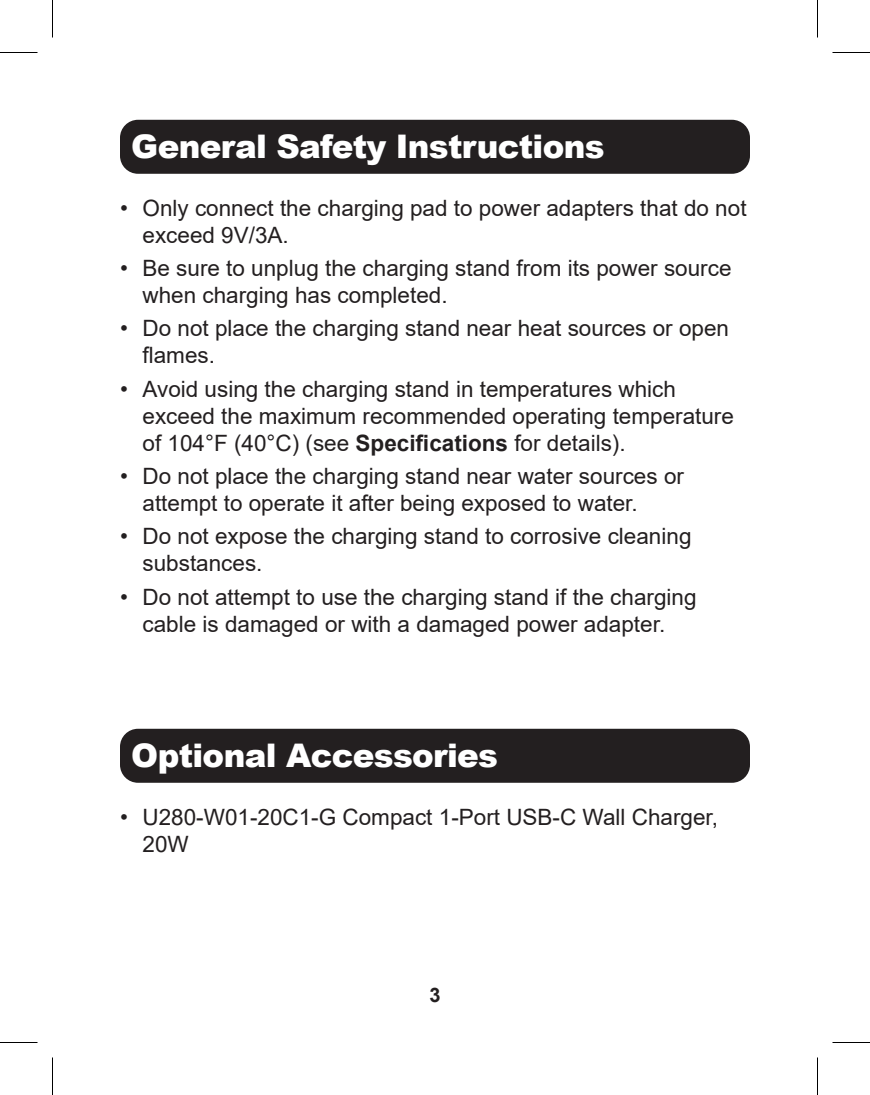
<style>
.page{position:relative;width:870px;height:1095px;background:#fff}
.page>*{position:absolute;margin:0;border:0;box-sizing:border-box;transform-origin:0 0}
.Page_Header_-_Black{font:900 32.5px "Arial";letter-spacing:-.02em;color:#fff}
.t1{font:22.5px/27px "Arial";color:#231f20}
.t2{font:700 20px "Arial";color:#231f20}
.s1{font-weight:700}
</style>
<div class="page">
<div style="left:120px;top:120px;width:630px;height:54px;background:#231f20;border-radius:18px"></div>
<div style="left:120px;top:729px;width:630px;height:54px;background:#231f20;border-radius:18px"></div>
<hr style="left:0;top:52px;width:38px;height:1px;background:#000">
<hr style="left:832px;top:52px;width:38px;height:1px;background:#000">
<hr style="left:0;top:1042px;width:38px;height:1px;background:#000">
<hr style="left:832px;top:1042px;width:38px;height:1px;background:#000">
<hr style="left:52px;top:0;width:1px;height:38px;background:#000">
<hr style="left:52px;top:1058px;width:1px;height:37px;background:#000">
<hr style="left:817px;top:0;width:1px;height:38px;background:#000">
<hr style="left:817px;top:1058px;width:1px;height:37px;background:#000">
<p class="Page_Header_-_Black" style="left:131px;top:123px;width:475px">General Safety Instructions</p>
<p class="t1" style="left:142px;top:194px;width:606px;text-indent:-22px">• Only connect the charging pad to power adapters that do not exceed 9V/3A.</p>
<p class="t1" style="left:142px;top:255px;width:591px;text-indent:-22px">• Be sure to unplug the charging stand from its power source when charging has completed.</p>
<p class="t1" style="left:142px;top:315px;width:588px;text-indent:-22px">• Do not place the charging stand near heat sources or open flames.</p>
<p class="t1" style="left:142px;top:375px;width:593px;text-indent:-22px">• Avoid using the charging stand in temperatures which exceed the maximum recommended operating temperature of 104°F (40°C) (see <span class="s1">Specifications</span> for details).</p>
<p class="t1" style="left:142px;top:462px;width:543px;text-indent:-22px">• Do not place the charging stand near water sources or attempt to operate it after being exposed to water.</p>
<p class="t1" style="left:142px;top:523px;width:551px;text-indent:-22px">• Do not expose the charging stand to corrosive cleaning substances.</p>
<p class="t1" style="left:120px;top:583px;width:578px;text-align:center">• Do not attempt to use the charging stand if the charging cable is damaged or with a damaged power adapter.</p>
<p class="Page_Header_-_Black" style="left:131px;top:732px;width:368px">Optional Accessories</p>
<p class="t1" style="left:142px;top:803px;width:577px;text-indent:-22px">• U280-W01-20C1-G Compact 1-Port USB-C Wall Charger,<br>20W</p>
<p class="t2" style="left:429px;top:981px;width:13px">3</p>
</div>
